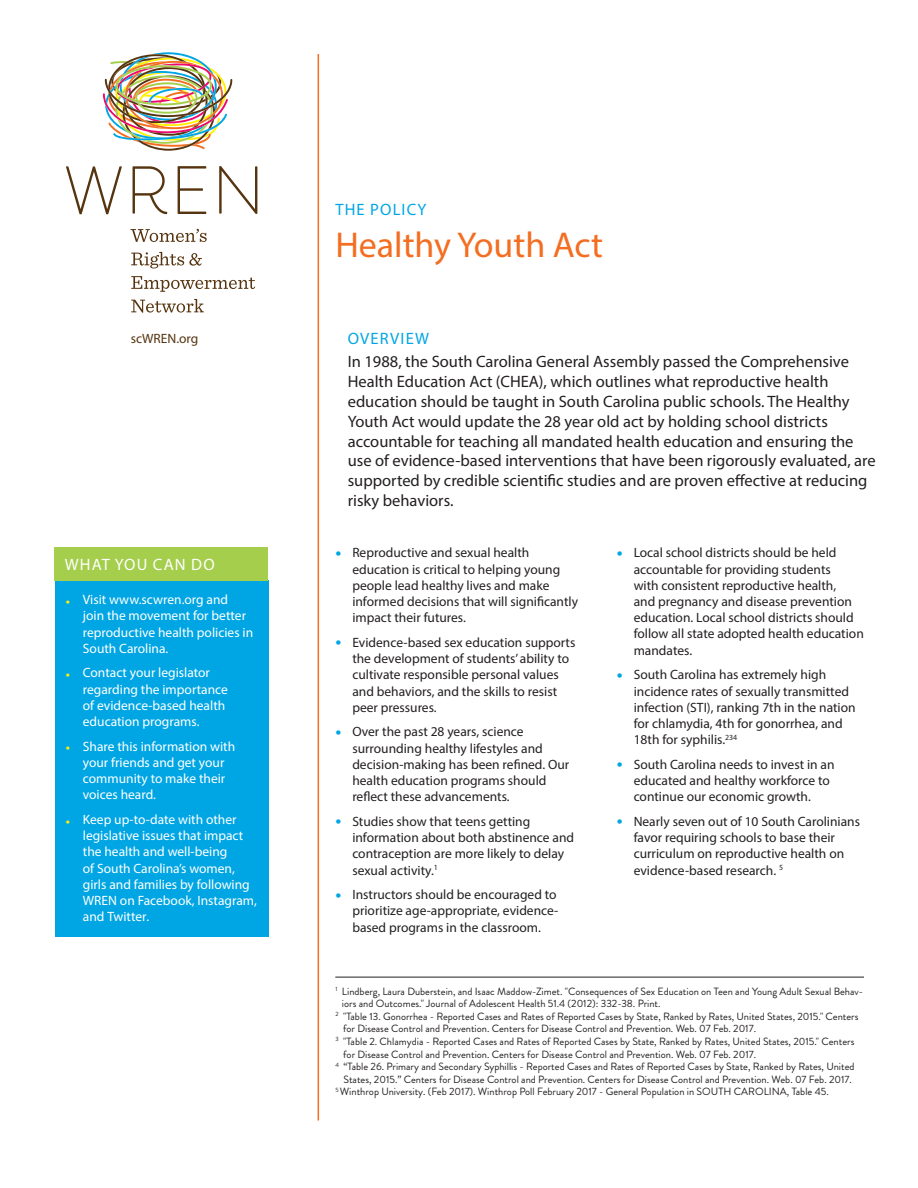
<style>
.page{position:relative;width:918px;height:1188px;background:#fff}
.page>*{position:absolute;margin:0;border:0;box-sizing:border-box;transform-origin:0 0}
.t1{font:36px "Myriad Pro";color:#f36e21}
.Body_-_Overview{font:16.5px/19.8px "Myriad Pro";color:#231f20}
.Subtitle{font:16.5px "Myriad Pro";letter-spacing:.07em;color:#00a6e4}
.Subtitle_-_Callout{font:16.5px "Myriad Pro";letter-spacing:.07em;color:#fff}
.t2{font:13.5px/16.2px "Myriad Pro";color:#231f20}
.t3{font:13.5px/16.2px "Myriad Pro";color:#fff}
.t4{font:13.5px "Myriad Pro";color:#55340f}
.Footer_-_Line_1{font:10.5px/12.6px "Brandon Grotesque";color:#231f20}
.s1{font-size:21px;color:#00a6e4}
.s2{font-size:15px;color:#fff101}
</style>
<div class="page">
<hr style="left:318px;top:54px;width:1px;height:1066px;background:#f36e21">
<hr style="left:335px;top:977px;width:529px;height:1px;background:#231f20">
<div style="left:55px;top:580px;width:213px;height:357px;background:#00a6e4"></div>
<div style="left:54px;top:547px;width:213px;height:33px;background:#a4ce4c"></div>
<svg style="left:131px;top:229px;width:76px;height:13px"></svg>
<svg style="left:131px;top:252px;width:71px;height:16px"></svg>
<svg style="left:131px;top:276px;width:124px;height:16px"></svg>
<svg style="left:131px;top:299px;width:73px;height:14px"></svg>
<svg style="left:178px;top:166px;width:28px;height:48px"></svg>
<svg style="left:219px;top:166px;width:38px;height:48px"></svg>
<svg style="left:66px;top:166px;width:56px;height:48px"></svg>
<svg style="left:133px;top:166px;width:34px;height:48px"></svg>
<img style="left:103px;top:52px;width:129px;height:99px">
<p class="t4" style="left:131px;top:330px;width:69px">scWREN.org</p>
<p class="Subtitle" style="left:335px;top:199px;width:93px">THE POLICY</p>
<p class="t1" style="left:335px;top:223px;width:269px">Healthy Youth Act</p>
<p class="Subtitle" style="left:348px;top:328px;width:83px">OVERVIEW</p>
<p class="Body_-_Overview" style="left:348px;top:352px;width:530px">In 1988, the South Carolina General Assembly passed the Comprehensive Health Education Act (CHEA), which outlines what reproductive health education should be taught in South Carolina public schools. The Healthy Youth Act would update the 28 year old act by holding school districts accountable for teaching all mandated health education and ensuring the use of evidence-based interventions that have been rigorously evaluated, are supported by credible scientific studies and are proven effective at reducing risky behaviors.</p>
<p class="Subtitle_-_Callout" style="left:65px;top:554px;width:151px">WHAT YOU CAN DO</p>
<p class="t2" style="left:352px;top:545px;width:227px;text-indent:-17px"><span class="s1">•</span> Reproductive and sexual health education is critical to helping young people lead healthy lives and make informed decisions that will significantly impact their futures.</p>
<p class="t2" style="left:352px;top:634px;width:225px;text-indent:-17px"><span class="s1">•</span> Evidence-based sex education supports the development of students’ ability to cultivate responsible personal values and behaviors, and the skills to resist peer pressures.</p>
<p class="t2" style="left:352px;top:724px;width:218px;text-indent:-17px"><span class="s1">•</span> Over the past 28 years, science surrounding healthy lifestyles and decision-making has been refined. Our health education programs should reflect these advancements.</p>
<p class="t2" style="left:352px;top:813px;width:223px;text-indent:-17px"><span class="s1">•</span> Studies show that teens getting information about both abstinence and contraception are more likely to delay sexual activity.<sup>1</sup></p>
<p class="t2" style="left:352px;top:886px;width:208px;text-indent:-17px"><span class="s1">•</span> Instructors should be encouraged to prioritize age-appropriate, evidence&shy;based programs in the classroom.</p>
<p class="t3" style="left:83px;top:591px;width:172px;text-indent:-17px"><span class="s2">•</span> Visit www.scwren.org and<br>join the movement for better reproductive health policies in<br>South Carolina.</p>
<p class="t3" style="left:83px;top:665px;width:147px;text-indent:-17px"><span class="s2">•</span> Contact your legislator regarding the importance of evidence-based health education programs.</p>
<p class="t3" style="left:83px;top:738px;width:154px;text-indent:-17px"><span class="s2">•</span> Share this information with your friends and get your community to make their voices heard.</p>
<p class="t3" style="left:83px;top:811px;width:176px;text-indent:-17px"><span class="s2">•</span> Keep up-to-date with other legislative issues that impact the health and well-being<br>of South Carolina’s women, girls and families by following<br>WREN on Facebook, Instagram, and Twitter.</p>
<p class="t2" style="left:634px;top:545px;width:232px;text-indent:-17px"><span class="s1">•</span> Local school districts should be held accountable for providing students<br>with consistent reproductive health,<br>and pregnancy and disease prevention education. Local school districts should follow all state adopted health education mandates.</p>
<p class="t2" style="left:634px;top:667px;width:224px;text-indent:-17px"><span class="s1">•</span> South Carolina has extremely high incidence rates of sexually transmitted infection (STI), ranking 7th in the nation for chlamydia, 4th for gonorrhea, and 18th for syphilis.<sup>234</sup></p>
<p class="t2" style="left:634px;top:756px;width:202px;text-indent:-17px"><span class="s1">•</span> South Carolina needs to invest in an educated and healthy workforce to continue our economic growth.</p>
<p class="t2" style="left:634px;top:813px;width:228px;text-indent:-17px"><span class="s1">•</span> Nearly seven out of 10 South Carolinians favor requiring schools to base their curriculum on reproductive health on evidence-based research. <sup>5</sup></p>
<p class="Footer_-_Line_1" style="left:342px;top:985px;width:523px;text-indent:-7px"><sup>1</sup> Lindberg, Laura Duberstein, and Isaac Maddow-Zimet. "Consequences of Sex Education on Teen and Young Adult Sexual Behav&shy;iors and Outcomes." Journal of Adolescent Health 51.4 (2012): 332-38. Print.</p>
<p class="Footer_-_Line_1" style="left:343px;top:1010px;width:517px;text-indent:-8px"><sup>2</sup> "Table 13. Gonorrhea - Reported Cases and Rates of Reported Cases by State, Ranked by Rates, United States, 2015." Centers for Disease Control and Prevention. Centers for Disease Control and Prevention. Web. 07 Feb. 2017.</p>
<p class="Footer_-_Line_1" style="left:343px;top:1035px;width:513px;text-indent:-8px"><sup>3</sup> "Table 2. Chlamydia - Reported Cases and Rates of Reported Cases by State, Ranked by Rates, United States, 2015." Centers for Disease Control and Prevention. Centers for Disease Control and Prevention. Web. 07 Feb. 2017.</p>
<p class="Footer_-_Line_1" style="left:335px;top:1060px;width:521px;text-align:center"><sup>4</sup> “Table 26. Primary and Secondary Syphillis - Reported Cases and Rates of Reported Cases by State, Ranked by Rates, United<br>States, 2015.” Centers for Disease Control and Prevention. Centers for Disease Control and Prevention. Web. 07 Feb. 2017.</p>
<p class="Footer_-_Line_1" style="left:335px;top:1086px;width:495px"><sup>5</sup> Winthrop University. (Feb 2017). Winthrop Poll February 2017 - General Population in SOUTH CAROLINA, Table 45.</p>
</div>
